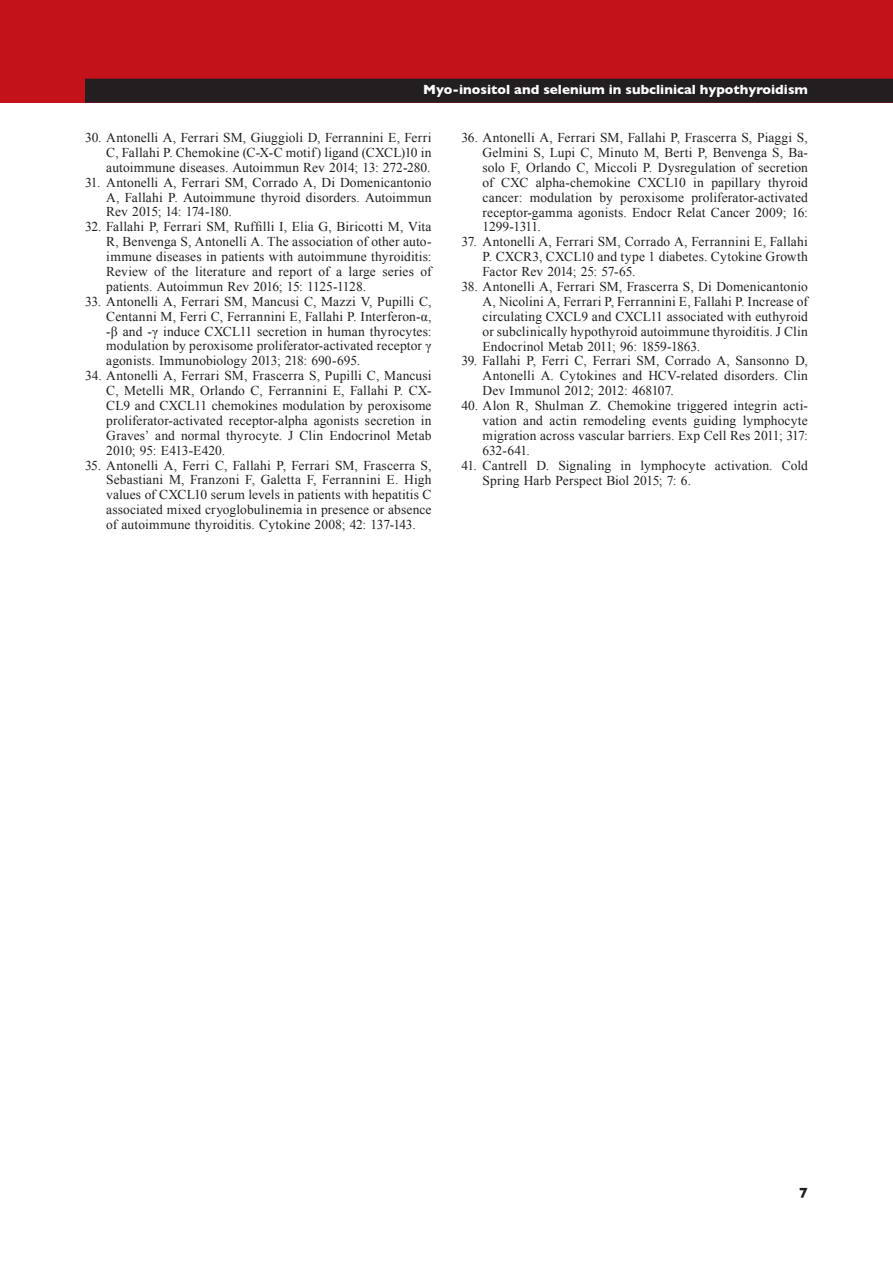
<style>
.page{position:relative;width:893px;height:1263px;background:#fff}
.page>*{position:absolute;margin:0;border:0;box-sizing:border-box;transform-origin:0 0}
.t1{font:700 15px "Gill Sans";color:#231f20}
.t2{font:13.5px/14.9px "Times New Roman";letter-spacing:.005em;color:#231f20;text-align:justify}
.t3{font:700 13.5px "Gill Sans";color:#fff}
</style>
<div class="page">
<div style="left:0;top:0;width:893px;height:103px;background:#c4121a"></div>
<div style="left:85px;top:79px;width:808px;height:24px;background:#231f20"></div>
<p class="t3" style="left:423px;top:79px;width:386px">Myo-inositol and selenium in subclinical hypothyroidism</p>
<p class="t2" style="left:106px;top:130px;width:327px;text-indent:-21px">30. Antonelli A, Ferrari SM, Giuggioli D, Ferrannini E, Ferri C, Fallahi P. Chemokine (C-X-C motif) ligand (CXCL)10 in autoimmune diseases. Autoimmun Rev 2014; 13: 272-280.</p>
<p class="t2" style="left:106px;top:174px;width:327px;text-indent:-21px">31. Antonelli A, Ferrari SM, Corrado A, Di Domenicantonio A, Fallahi P. Autoimmune thyroid disorders. Autoimmun Rev 2015; 14: 174-180.</p>
<p class="t2" style="left:106px;top:219px;width:327px;text-indent:-21px">32. Fallahi P, Ferrari SM, Ruffilli I, Elia G, Biricotti M, Vita R, Benvenga S, Antonelli A. The association of other auto&shy;immune diseases in patients with autoimmune thyroiditis:<br>Review of the literature and report of a large series of patients. Autoimmun Rev 2016; 15: 1125-1128.</p>
<p class="t2" style="left:106px;top:294px;width:327px;text-indent:-21px">33. Antonelli A, Ferrari SM, Mancusi C, Mazzi V, Pupilli C, Centanni M, Ferri C, Ferrannini E, Fallahi P. Interferon-α, -β and -γ induce CXCL11 secretion in human thyrocytes: modulation by peroxisome proliferator-activated receptor γ agonists. Immunobiology 2013; 218: 690-695.</p>
<p class="t2" style="left:106px;top:368px;width:327px;text-indent:-21px">34. Antonelli A, Ferrari SM, Frascerra S, Pupilli C, Mancusi C, Metelli MR, Orlando C, Ferrannini E, Fallahi P. CX-CL9 and CXCL11 chemokines modulation by peroxisome proliferator-activated receptor-alpha agonists secretion in Graves’ and normal thyrocyte. J Clin Endocrinol Metab 2010; 95: E413-E420.</p>
<p class="t2" style="left:106px;top:457px;width:327px;text-indent:-21px">35. Antonelli A, Ferri C, Fallahi P, Ferrari SM, Frascerra S, Sebastiani M, Franzoni F, Galetta F, Ferrannini E. High values of CXCL10 serum levels in patients with hepatitis C associated mixed cryoglobulinemia in presence or absence of autoimmune thyroiditis. Cytokine 2008; 42: 137-143.</p>
<p class="t2" style="left:483px;top:130px;width:327px;text-indent:-21px">36. Antonelli A, Ferrari SM, Fallahi P, Frascerra S, Piaggi S, Gelmini S, Lupi C, Minuto M, Berti P, Benvenga S, Ba&shy;solo F, Orlando C, Miccoli P. Dysregulation of secretion of CXC alpha-chemokine CXCL10 in papillary thyroid cancer: modulation by peroxisome proliferator-activated receptor-gamma agonists. Endocr Relat Cancer 2009; 16:<br>1299-1311.</p>
<p class="t2" style="left:483px;top:234px;width:327px;text-indent:-21px">37. Antonelli A, Ferrari SM, Corrado A, Ferrannini E, Fallahi P. CXCR3, CXCL10 and type 1 diabetes. Cytokine Growth Factor Rev 2014; 25: 57-65.</p>
<p class="t2" style="left:483px;top:279px;width:327px;text-indent:-21px">38. Antonelli A, Ferrari SM, Frascerra S, Di Domenicantonio A, Nicolini A, Ferrari P, Ferrannini E, Fallahi P. Increase of circulating CXCL9 and CXCL11 associated with euthyroid or subclinically hypothyroid autoimmune thyroiditis. J Clin Endocrinol Metab 2011; 96: 1859-1863.</p>
<p class="t2" style="left:483px;top:353px;width:327px;text-indent:-21px">39. Fallahi P, Ferri C, Ferrari SM, Corrado A, Sansonno D, Antonelli A. Cytokines and HCV-related disorders. Clin Dev Immunol 2012; 2012: 468107.</p>
<p class="t2" style="left:483px;top:398px;width:327px;text-indent:-21px">40. Alon R, Shulman Z. Chemokine triggered integrin acti&shy;vation and actin remodeling events guiding lymphocyte migration across vascular barriers. Exp Cell Res 2011; 317:<br>632-641.</p>
<p class="t2" style="left:483px;top:457px;width:327px;text-indent:-21px">41. Cantrell D. Signaling in lymphocyte activation. Cold<br>Spring Harb Perspect Biol 2015; 7: 6.</p>
<p class="t1" style="left:799px;top:1181px;width:10px">7</p>
</div>
